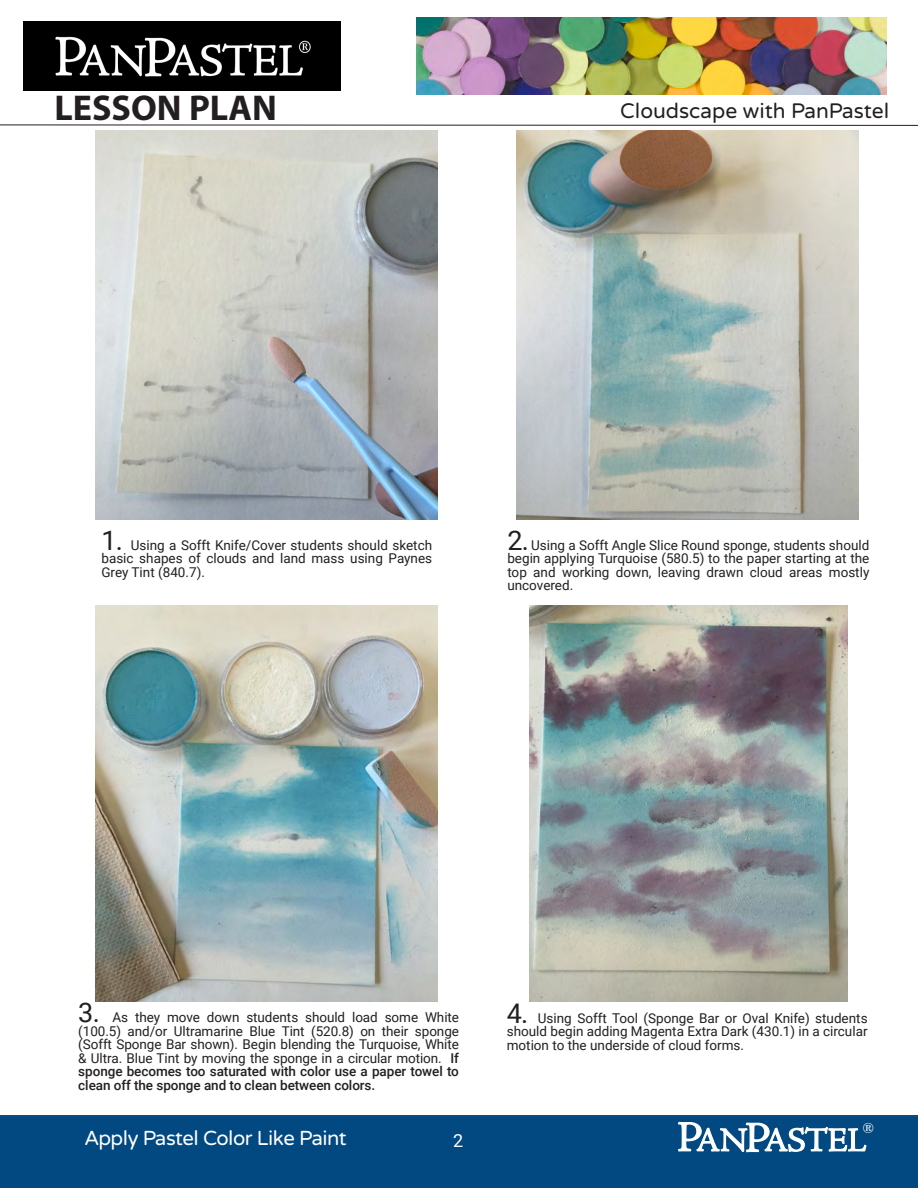
<style>
.page{position:relative;width:918px;height:1188px;background:#fff}
.page>*{position:absolute;margin:0;border:0;box-sizing:border-box;transform-origin:0 0}
.t1{font:700 36px "Myriad Pro";color:#231f20}
.t2{font:21px "Varela Round";color:#231f20}
.t3{font:20.25px "Varela Round";letter-spacing:-.025em;color:#fff}
.t4{font:18px "Roboto";color:#fff}
.t5{font:14.7px "Times";color:#fff}
.t6{font:13.5px/13.5px "Roboto";color:#231f20;text-align:justify}
.s1{font-size:27px}
.s2{font-weight:500}
</style>
<div class="page">
<img style="left:529px;top:605px;width:318px;height:397px">
<img style="left:96px;top:606px;width:342px;height:396px">
<img style="left:96px;top:130px;width:342px;height:390px">
<img style="left:516px;top:130px;width:342px;height:390px">
<div style="left:0;top:1115px;width:918px;height:73px;background:#014980"></div>
<svg style="left:677px;top:1115px;width:190px;height:56px;background:#306b98"></svg>
<img style="left:23px;top:21px;width:318px;height:69px">
<img style="left:416px;top:17px;width:470px;height:77px">
<svg style="left:0;top:124px;width:918px;height:2px;background:#908e8e"></svg>
<p class="t1" style="left:55px;top:84px;width:224px">LESSON PLAN</p>
<p class="t2" style="left:620px;top:99px;width:271px">Cloudscape with PanPastel</p>
<p class="t6" style="left:101px;top:538px;width:332px"><span class="s1">1.</span> Using a Sofft Knife/Cover students should sketch basic shapes of clouds and land mass using Paynes Grey Tint (840.7).</p>
<p class="t6" style="left:507px;top:538px;width:364px"><span class="s1">2.</span> Using a Sofft Angle Slice Round sponge, students should begin applying Turquoise (580.5) to the paper starting at the top and working down, leaving drawn cloud areas mostly uncovered.</p>
<p class="t6" style="left:78px;top:1010px;width:382px"><span class="s1">3.</span> As they move down students should load some White (100.5) and/or Ultramarine Blue Tint (520.8) on their sponge (Sofft Sponge Bar shown). Begin blending the Turquoise, White &amp; Ultra. Blue Tint by moving the sponge in a circular motion. <span class="s2">If sponge becomes too saturated with color use a paper towel to clean off the sponge and to clean between colors.</span></p>
<p class="t3" style="left:85px;top:1126px;width:263px">Apply Pastel Color Like Paint</p>
<p class="t4" style="left:453px;top:1128px;width:12px">2</p>
<p class="t6" style="left:507px;top:1010px;width:362px"><span class="s1">4.</span> Using Sofft Tool (Sponge Bar or Oval Knife) students should begin adding Magenta Extra Dark (430.1) in a circular motion to the underside of cloud forms.</p>
<p class="t5" style="left:863px;top:1114px;width:13px">®</p>
</div>
